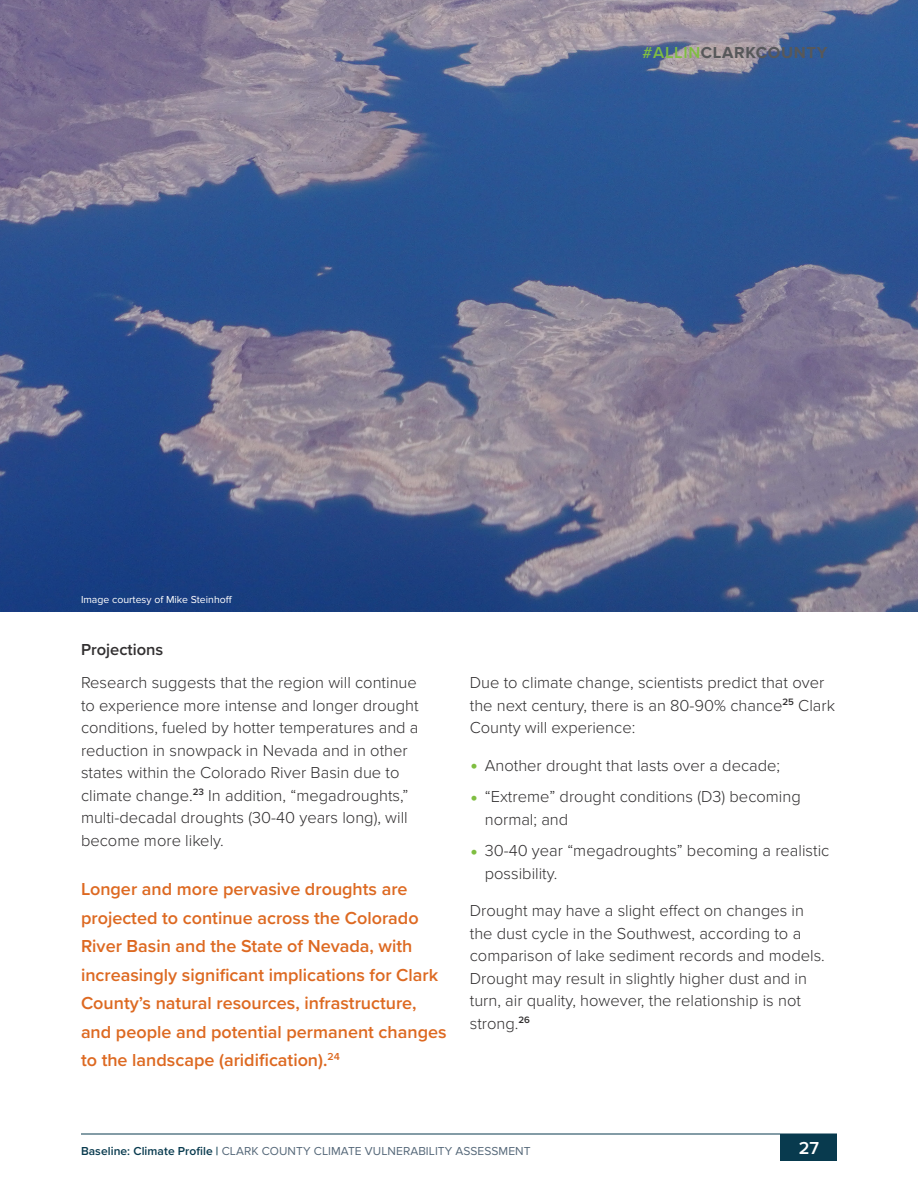
<style>
.page{position:relative;width:918px;height:1188px;background:#fff}
.page>*{position:absolute;margin:0;border:0;box-sizing:border-box;transform-origin:0 0}
.Pull_Quote{font:600 18px/28.5px "Proxima Nova";color:#dd6921}
.t1{font:600 18px "Proxima Nova";color:#fff}
.Body_Text{font:300 16.5px/22.5px "Proxima Nova";color:#312f30}
.t2{font:700 16.5px "Proxima Nova";letter-spacing:.04em;color:#57585a}
.Heading_4A{font:600 16.5px "Proxima Nova";color:#312f30}
.t3{font:12px "Proxima Nova";letter-spacing:.005em;color:#556879}
.Source{font:10.5px "Proxima Nova";color:#fff}
.s1{font-weight:600;color:#7fbe41}
.s2{font-size:24px;color:#7fbe41}
.s3{font-weight:600;color:#083a4e}
</style>
<div class="page">
<img style="left:0;top:0;width:918px;height:612px">
<div style="left:781px;top:1134px;width:56px;height:27px;background:#083a4e"></div>
<hr style="left:81px;top:1134px;width:756px;height:1px;background:#083a4e">
<p class="t2" style="left:643px;top:43px;width:186px"><span class="s1">#ALLIN</span>CLARKCOUNTY</p>
<p class="Source" style="left:81px;top:593px;width:153px">Image courtesy of Mike Steinhoff</p>
<p class="Heading_4A" style="left:81px;top:637px;width:84px">Projections</p>
<p class="Body_Text" style="left:81px;top:670px;width:339px">Research suggests that the region will continue to experience more intense and longer drought conditions, fueled by hotter temperatures and a reduction in snowpack in Nevada and in other states within the Colorado River Basin due to climate change.<sup>23</sup> In addition, “megadroughts,” multi-decadal droughts (30-40 years long), will become more likely.</p>
<p class="Pull_Quote" style="left:81px;top:874px;width:367px">Longer and more pervasive droughts are projected to continue across the Colorado River Basin and the State of Nevada, with increasingly significant implications for Clark County’s natural resources, infrastructure, and people and potential permanent changes to the landscape (aridification).<sup>24</sup></p>
<p class="Body_Text" style="left:470px;top:670px;width:367px">Due to climate change, scientists predict that over the next century, there is an 80-90% chance<sup>25</sup> Clark<br>County will experience:</p>
<p class="Body_Text" style="left:470px;top:753px;width:312px"><span class="s2">•</span> Another drought that lasts over a decade;</p>
<p class="Body_Text" style="left:485px;top:784px;width:317px;text-indent:-15px"><span class="s2">•</span> “Extreme” drought conditions (D3) becoming normal; and</p>
<p class="Body_Text" style="left:485px;top:838px;width:346px;text-indent:-15px"><span class="s2">•</span> 30-40 year “megadroughts” becoming a realistic possibility.</p>
<p class="Body_Text" style="left:470px;top:898px;width:357px">Drought may have a slight effect on changes in the dust cycle in the Southwest, according to a comparison of lake sediment records and models.<br>Drought may result in slightly higher dust and in turn, air quality, however, the relationship is not strong.<sup>26</sup></p>
<p class="t3" style="left:81px;top:1144px;width:451px"><span class="s3">Baseline: Climate Profile |</span> CLARK COUNTY CLIMATE VULNERABILITY ASSESSMENT</p>
<p class="t1" style="left:799px;top:1134px;width:22px">27</p>
</div>
